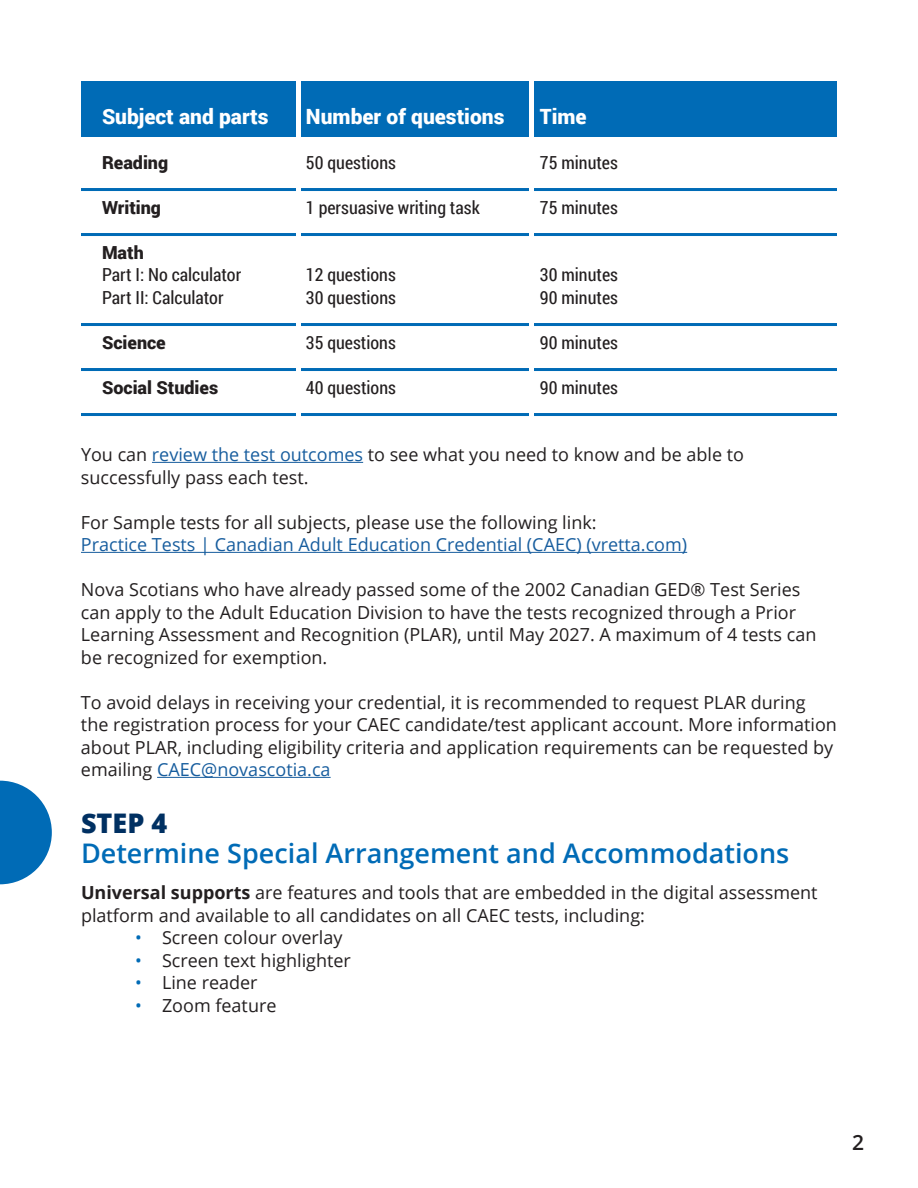
<style>
.page{position:relative;width:918px;height:1188px;background:#fff}
.page>*{position:absolute;margin:0;border:0;box-sizing:border-box;transform-origin:0 0}
.t1{font:600 27px "Open Sans";color:#006bb6}
.t2{font:800 27px "Open Sans";color:#003062}
.t3{font:900 21px "Roboto";color:#fff}
.t4{font:600 21px "Open Sans";color:#231f20}
.t5{font:18px/22.5px "Open Sans";color:#231f20}
.t6{font:18px "Roboto Condensed";color:#231f20}
.t7{font:18px "Open Sans";color:#175d9e}
.t8{font:900 18px "Roboto";color:#231f20}
.s1{color:#175d9e}
.s2{font-weight:700}
.s3{color:#006bb6}
</style>
<div class="page">
<div style="left:81px;top:81px;width:756px;height:55px;background:#006bb6"></div>
<hr style="left:152px;top:462px;width:211px;height:1px;background:#175d9e">
<hr style="left:81px;top:552px;width:606px;height:1px;background:#175d9e">
<hr style="left:157px;top:777px;width:174px;height:1px;background:#175d9e">
<hr style="left:81px;top:188px;width:756px;height:3px;background:#006bb6">
<hr style="left:81px;top:233px;width:756px;height:3px;background:#006bb6">
<hr style="left:81px;top:323px;width:756px;height:3px;background:#006bb6">
<hr style="left:81px;top:368px;width:756px;height:3px;background:#006bb6">
<hr style="left:81px;top:413px;width:756px;height:3px;background:#006bb6">
<hr style="left:296px;top:78px;width:4px;height:340px;background:#fff">
<div style="left:529px;top:78px;width:5px;height:340px;background:#fff"></div>
<svg style="left:0;top:781px;width:52px;height:103px"></svg>
<p class="t3" style="left:102px;top:101px;width:168px">Subject and parts</p>
<p class="t3" style="left:306px;top:101px;width:200px">Number of questions</p>
<p class="t3" style="left:540px;top:101px;width:48px">Time</p>
<p class="t8" style="left:102px;top:149px;width:68px">Reading</p>
<p class="t6" style="left:306px;top:150px;width:91px">50 questions</p>
<p class="t6" style="left:540px;top:150px;width:79px">75 minutes</p>
<p class="t8" style="left:102px;top:194px;width:61px">Writing</p>
<p class="t6" style="left:306px;top:195px;width:175px">1 persuasive writing task</p>
<p class="t6" style="left:540px;top:195px;width:79px">75 minutes</p>
<p class="t8" style="left:102px;top:239px;width:43px">Math</p>
<p class="t6" style="left:102px;top:262px;width:141px">Part I: No calculator</p>
<p class="t6" style="left:306px;top:262px;width:91px">12 questions</p>
<p class="t6" style="left:540px;top:262px;width:80px">30 minutes</p>
<p class="t6" style="left:102px;top:285px;width:123px">Part II: Calculator</p>
<p class="t6" style="left:306px;top:285px;width:91px">30 questions</p>
<p class="t6" style="left:540px;top:285px;width:80px">90 minutes</p>
<p class="t8" style="left:102px;top:329px;width:65px">Science</p>
<p class="t6" style="left:306px;top:330px;width:91px">35 questions</p>
<p class="t6" style="left:540px;top:330px;width:80px">90 minutes</p>
<p class="t8" style="left:102px;top:374px;width:118px">Social Studies</p>
<p class="t6" style="left:306px;top:375px;width:91px">40 questions</p>
<p class="t6" style="left:540px;top:375px;width:80px">90 minutes</p>
<p class="t5" style="left:81px;top:443px;width:665px">You can <span class="s1">review the test outcomes</span> to see what you need to know and be able to successfully pass each test.</p>
<p class="t5" style="left:81px;top:510px;width:517px">For Sample tests for all subjects, please use the following link:</p>
<p class="t7" style="left:81px;top:532px;width:608px">Practice Tests | Canadian Adult Education Credential (CAEC) (vretta.com)</p>
<p class="t5" style="left:81px;top:578px;width:737px">Nova Scotians who have already passed some of the 2002 Canadian GED® Test Series can apply to the Adult Education Division to have the tests recognized through a Prior Learning Assessment and Recognition (PLAR), until May 2027. A maximum of 4 tests can be recognized for exemption.</p>
<p class="t5" style="left:81px;top:690px;width:758px">To avoid delays in receiving your credential, it is recommended to request PLAR during the registration process for your CAEC candidate/test applicant account. More information about PLAR, including eligibility criteria and application requirements can be requested by emailing <span class="s1">CAEC@novascotia.ca</span></p>
<h1 class="t2" style="left:81px;top:803px;width:88px">STEP 4</h1>
<h1 class="t1" style="left:81px;top:835px;width:710px">Determine Special Arrangement and Accommodations</h1>
<p class="t5" style="left:81px;top:881px;width:738px"><span class="s2">Universal supports</span> are features and tools that are embedded in the digital assessment platform and available to all candidates on all CAEC tests, including:</p>
<p class="t5" style="left:135px;top:926px;width:209px"><span class="s3">•</span> Screen colour overlay</p>
<p class="t5" style="left:135px;top:948px;width:217px"><span class="s3">•</span> Screen text highlighter</p>
<p class="t5" style="left:135px;top:971px;width:124px"><span class="s3">•</span> Line reader</p>
<p class="t5" style="left:135px;top:993px;width:143px"><span class="s3">•</span> Zoom feature</p>
<p class="t4" style="left:852px;top:1128px;width:13px">2</p>
</div>
